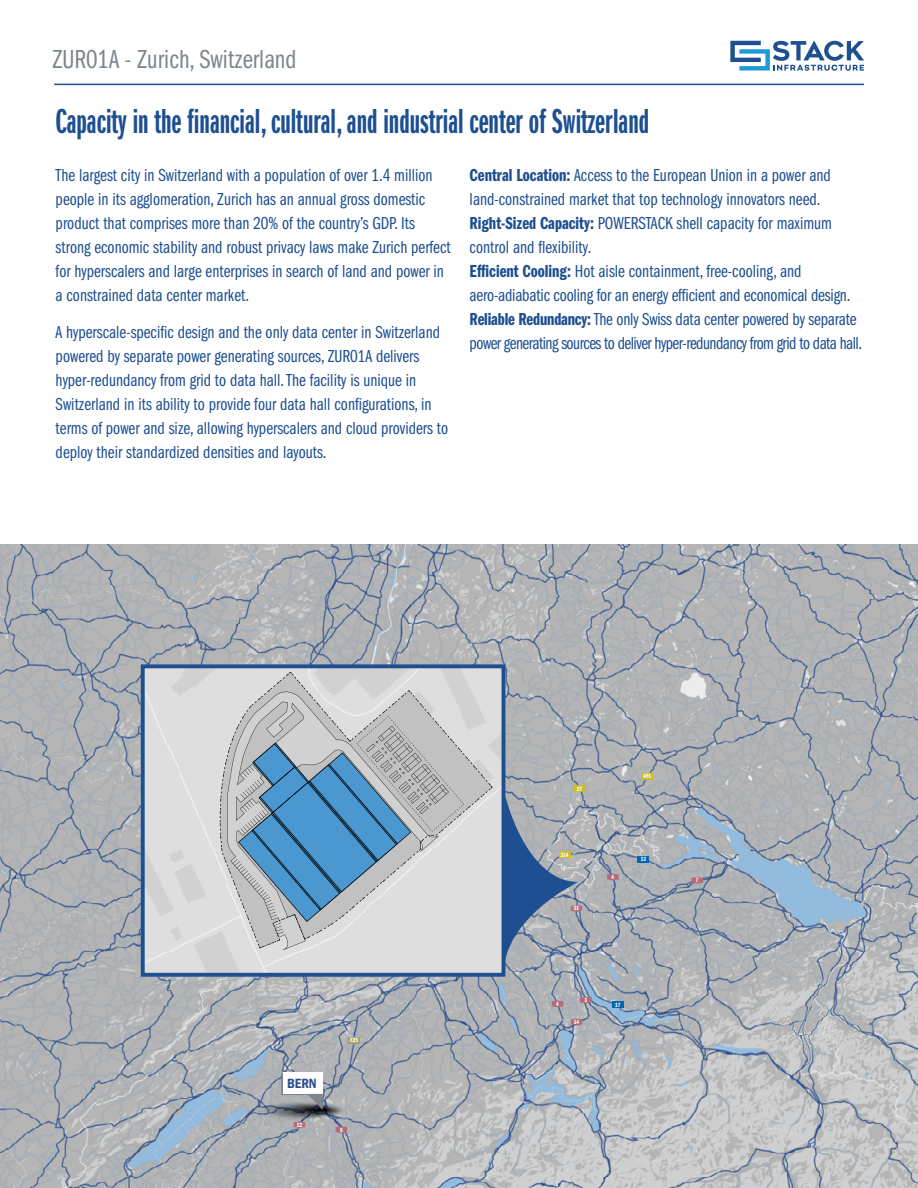
<style>
.page{position:relative;width:918px;height:1188px;background:#fff}
.page>*{position:absolute;margin:0;border:0;box-sizing:border-box;transform-origin:0 0}
.t1{font:36px "Franklin Gothic LT Pro Dm X Cm";color:#1d4f91}
.t2{font:27px "Franklin Gothic LT Pro Bk Cm";color:#7c878e}
.t3{font:18px/24px "Franklin Gothic LT Pro Bk Cm";color:#1d4f91}
.t4{font:18px/24px "Franklin Gothic LT Pro Bk Cm";letter-spacing:-.03em;color:#1d4f91}
.t5{font:13.95px "Franklin Gothic LT Pro Cn Dm";color:#2b4e8b}
.t6{font:6.3px "Franklin Gothic LT Pro Dm Cm";color:#fff}
.s1{font-family:"Franklin Gothic LT Pro Dm Cm"}
</style>
<div class="page">
<img style="left:0;top:544px;width:918px;height:644px">
<img style="left:146px;top:669px;width:354px;height:303px">
<div style="left:141px;top:664px;width:364px;height:313px;border:4px solid #1d4f91"></div>
<svg style="left:220px;top:673px;width:272px;height:275px;background:#aebec9"></svg>
<svg style="left:243px;top:1100px;width:105px;height:22px"></svg>
<svg style="left:246px;top:1101px;width:101px;height:20px"></svg>
<svg style="left:249px;top:1101px;width:97px;height:20px"></svg>
<svg style="left:251px;top:1101px;width:94px;height:20px"></svg>
<svg style="left:254px;top:1102px;width:90px;height:18px"></svg>
<svg style="left:257px;top:1102px;width:87px;height:18px"></svg>
<svg style="left:260px;top:1102px;width:83px;height:17px"></svg>
<svg style="left:263px;top:1103px;width:79px;height:16px"></svg>
<svg style="left:266px;top:1103px;width:75px;height:15px"></svg>
<svg style="left:269px;top:1103px;width:71px;height:15px"></svg>
<svg style="left:272px;top:1104px;width:67px;height:13px"></svg>
<svg style="left:275px;top:1104px;width:64px;height:13px"></svg>
<svg style="left:278px;top:1104px;width:60px;height:13px"></svg>
<div style="left:281px;top:1105px;width:56px;height:11px;background:#707374;border-radius:50%"></div>
<svg style="left:283px;top:1105px;width:53px;height:11px"></svg>
<svg style="left:286px;top:1105px;width:49px;height:10px"></svg>
<svg style="left:289px;top:1106px;width:46px;height:9px"></svg>
<div style="left:292px;top:1106px;width:42px;height:8px;background:#212c40;border-radius:50%"></div>
<svg style="left:295px;top:1106px;width:38px;height:8px"></svg>
<svg style="left:298px;top:1107px;width:34px;height:7px"></svg>
<svg style="left:304px;top:1107px;width:27px;height:6px"></svg>
<svg style="left:310px;top:1108px;width:19px;height:4px"></svg>
<hr style="left:313px;top:1108px;width:15px;height:3px;background:#141414;border-radius:50%">
<svg style="left:281px;top:1072px;width:46px;height:39px"></svg>
<svg style="left:336px;top:1127px;width:11px;height:6px"></svg>
<svg style="left:294px;top:1122px;width:11px;height:6px"></svg>
<svg style="left:691px;top:877px;width:12px;height:6px"></svg>
<svg style="left:607px;top:874px;width:12px;height:6px"></svg>
<svg style="left:552px;top:1001px;width:11px;height:6px"></svg>
<svg style="left:503px;top:794px;width:79px;height:181px;background:#7f91a9"></svg>
<svg style="left:580px;top:997px;width:12px;height:6px"></svg>
<svg style="left:571px;top:1019px;width:11px;height:6px"></svg>
<div style="left:348px;top:1037px;width:12px;height:7px;background:#a2a568"></div>
<div style="left:612px;top:1001px;width:12px;height:7px;background:#0067af"></div>
<div style="left:638px;top:856px;width:11px;height:7px;background:#0067af"></div>
<div style="left:573px;top:785px;width:12px;height:7px;background:#ccbf25"></div>
<div style="left:641px;top:773px;width:12px;height:7px;background:#ccbf25"></div>
<div style="left:559px;top:851px;width:11px;height:7px;background:#ccbf25"></div>
<svg style="left:730px;top:40px;width:134px;height:31px"></svg>
<hr style="left:54px;top:84px;width:810px;height:1px;background:#1d4f91">
<h2 class="t2" style="left:52px;top:44px;width:246px">ZUR01A - Zurich, Switzerland</h2>
<p class="t1" style="left:56px;top:101px;width:595px">Capacity in the financial, cultural, and industrial center of Switzerland</p>
<p class="t3" style="left:56px;top:163px;width:397px">The largest city in Switzerland with a population of over 1.4 million people in its agglomeration, Zurich has an annual gross domestic product that comprises more than 20% of the country’s GDP. Its strong economic stability and robust privacy laws make Zurich perfect for hyperscalers and large enterprises in search of land and power in a constrained data center market.</p>
<p class="t3" style="left:56px;top:321px;width:394px">A hyperscale-specific design and the only data center in Switzerland powered by separate power generating sources, ZUR01A delivers hyper-redundancy from grid to data hall. The facility is unique in Switzerland in its ability to provide four data hall configurations, in terms of power and size, allowing hyperscalers and cloud providers to deploy their standardized densities and layouts.</p>
<p class="t3" style="left:470px;top:163px;width:363px"><span class="s1">Central Location:</span> Access to the European Union in a power and land-constrained market that top technology innovators need.</p>
<p class="t3" style="left:470px;top:211px;width:364px"><span class="s1">Right-Sized Capacity:</span> POWERSTACK shell capacity for maximum control and flexibility.</p>
<p class="t3" style="left:470px;top:259px;width:382px"><span class="s1">Efficient Cooling:</span> Hot aisle containment, free-cooling, and aero-adiabatic cooling for an energy efficient and economical design.</p>
<p class="t4" style="left:470px;top:307px;width:394px"><span class="s1">Reliable Redundancy:</span> The only Swiss data center powered by separate power generating sources to deliver hyper-redundancy from grid to data hall.</p>
<p class="t5" style="left:287px;top:1075px;width:31px">BERN</p>
<p class="t6" style="left:297px;top:1121px;width:7px">12</p>
<p class="t6" style="left:350px;top:1037px;width:9px">E25</p>
<p class="t6" style="left:340px;top:1126px;width:4px">6</p>
<p class="t6" style="left:577px;top:785px;width:7px">27</p>
<p class="t6" style="left:561px;top:851px;width:10px">314</p>
<p class="t6" style="left:574px;top:905px;width:7px">51</p>
<p class="t6" style="left:643px;top:773px;width:10px">491</p>
<p class="t6" style="left:612px;top:873px;width:4px">4</p>
<p class="t6" style="left:641px;top:856px;width:7px">13</p>
<p class="t6" style="left:556px;top:1000px;width:4px">4</p>
<p class="t6" style="left:585px;top:997px;width:4px">3</p>
<p class="t6" style="left:574px;top:1018px;width:7px">14</p>
<p class="t6" style="left:615px;top:1001px;width:7px">17</p>
<p class="t6" style="left:696px;top:877px;width:4px">7</p>
</div>
